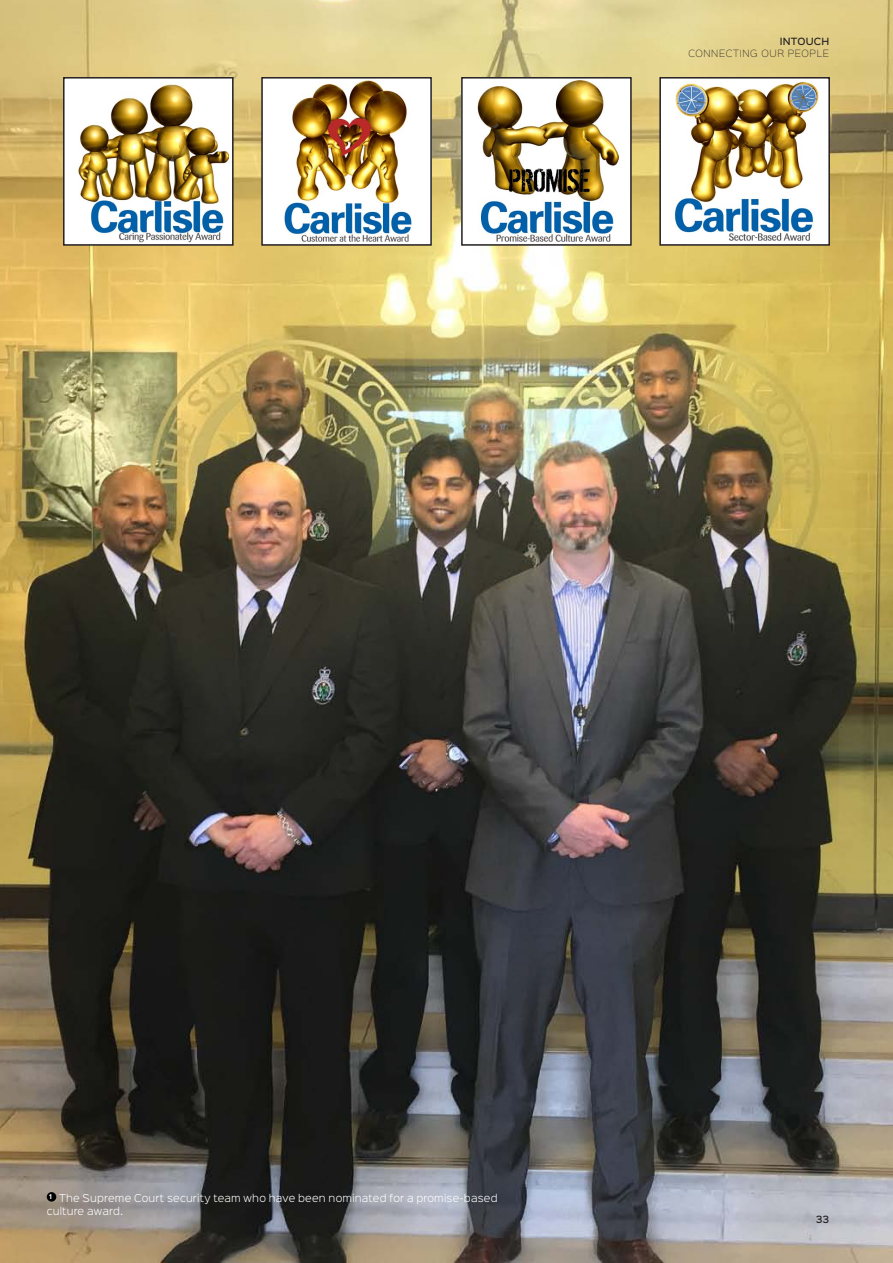
<style>
.page{position:relative;width:893px;height:1263px;background:#fff}
.page>*{position:absolute;margin:0;border:0;box-sizing:border-box;transform-origin:0 0}
.t1{font:300 9.75px/13.5px "Sinkin Sans 300";letter-spacing:.02em;color:#fff}
.t2{font:9px "Sinkin Sans 200 X Light";letter-spacing:.07em;color:#231f20}
.t3{font:500 9px "Sinkin Sans 500";letter-spacing:.025em;color:#231f20}
.t4{font:700 6px "Sinkin Sans 700";color:#fff}
</style>
<div class="page">
<img style="left:0;top:0;width:893px;height:1263px">
<div style="left:47px;top:1192px;width:9px;height:10px;background:#000;border-radius:50%"></div>
<div style="left:64px;top:78px;width:169px;height:167px;background:#fff"></div>
<img style="left:78px;top:84px;width:150px;height:158px">
<div style="left:63px;top:77px;width:171px;height:169px;border:2px solid #231f20"></div>
<div style="left:262px;top:78px;width:169px;height:167px;background:#fff"></div>
<img style="left:284px;top:80px;width:128px;height:162px">
<div style="left:261px;top:77px;width:171px;height:169px;border:2px solid #231f20"></div>
<div style="left:462px;top:78px;width:169px;height:167px;background:#fff"></div>
<img style="left:477px;top:80px;width:141px;height:162px">
<div style="left:461px;top:77px;width:171px;height:169px;border:2px solid #231f20"></div>
<div style="left:660px;top:78px;width:169px;height:167px;background:#fff"></div>
<img style="left:674px;top:81px;width:145px;height:159px">
<div style="left:659px;top:77px;width:171px;height:169px;border:2px solid #231f20"></div>
<p class="t3" style="left:780px;top:33px;width:51px">INTOUCH</p>
<p class="t2" style="left:688px;top:46px;width:142px">CONNECTING OUR PEOPLE</p>
<p class="t1" style="left:47px;top:1190px;width:452px;text-indent:12px">The Supreme Court security team who have been nominated for a promise-based culture award.</p>
<p class="t4" style="left:49px;top:1193px;width:4px">1</p>
<p class="t3" style="left:816px;top:1212px;width:15px">33</p>
</div>
